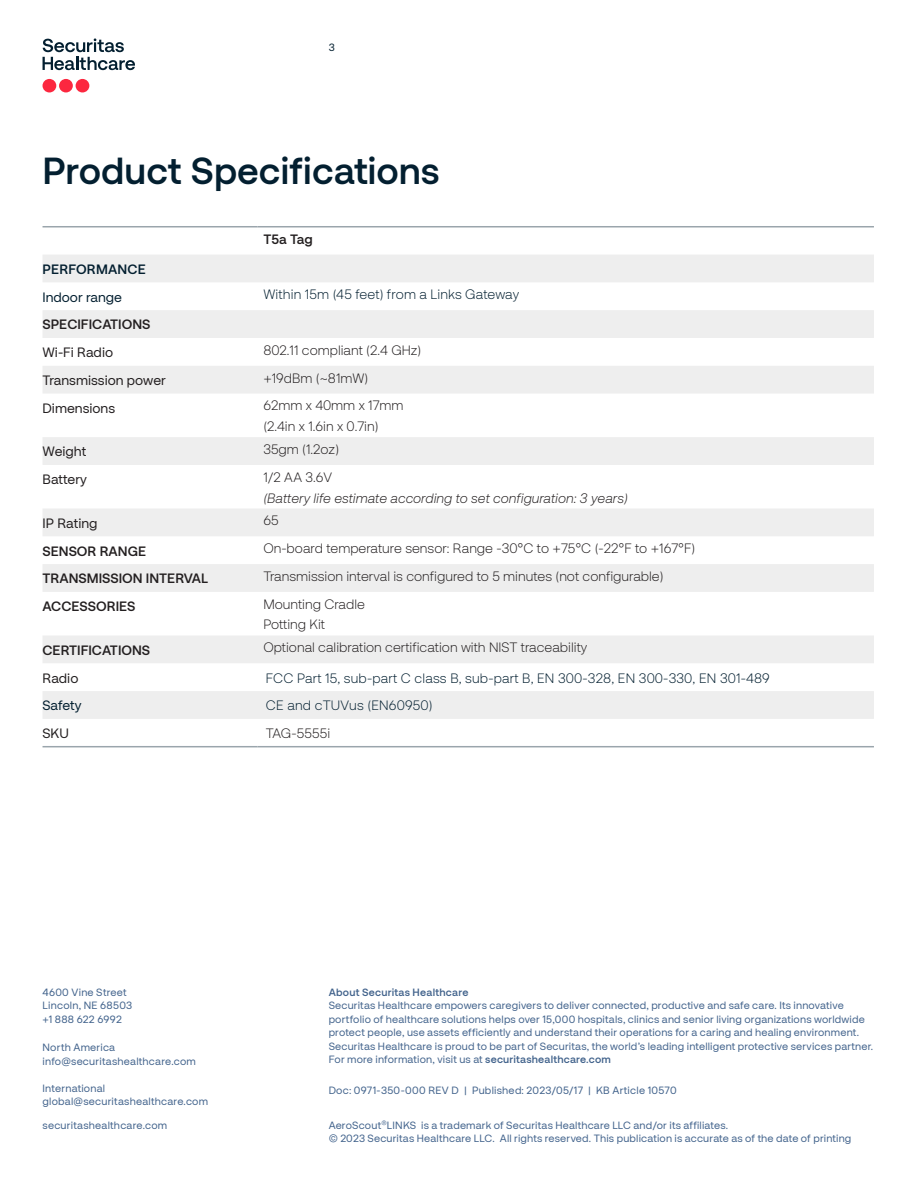
<style>
.page{position:relative;width:918px;height:1188px;background:#fff}
.page>*{position:absolute;margin:0;border:0;box-sizing:border-box;transform-origin:0 0}
.Subheader{font:700 37.5px "Securitas Pro Office";color:#031f30}
.Table_Text{font:300 13.5px "Securitas Pro Office";color:#231f20}
.Table_Text-2{font:300 13.5px "Securitas Pro Office";letter-spacing:.01em;color:#031f30}
.t1{font:700 13.5px "Securitas Pro Office";color:#231f20}
.t2{font:13.5px "Securitas Pro Office";color:#231f20}
.t3{font:italic 300 13.5px "Securitas Pro Office";color:#231f20}
.Body{font:300 13.5px "Securitas Pro Office";letter-spacing:.01em;color:#031f30}
.Pa3{font:13.5px "Securitas Pro Office";color:#031f30}
.Body-2{font:700 13.5px "Securitas Pro Office";letter-spacing:.015em;color:#031f30}
.t4{font:10.5px/13.5px "Securitas Pro Office";letter-spacing:.02em;color:#42638c}
.t5{font:700 10.5px "Securitas Pro Office";letter-spacing:.025em;color:#42638c}
.t6{font:10.5px "Securitas Pro Office";color:#031f30}
.s1{font-weight:700}
</style>
<div class="page">
<div style="left:43px;top:79px;width:13px;height:13px;background:#fc273f;border-radius:50%"></div>
<div style="left:59px;top:79px;width:14px;height:13px;background:#fc273f;border-radius:50%"></div>
<div style="left:76px;top:79px;width:13px;height:13px;background:#fc273f;border-radius:50%"></div>
<svg style="left:43px;top:38px;width:92px;height:32px"></svg>
<svg style="left:43px;top:255px;width:831px;height:464px"></svg>
<hr style="left:43px;top:226px;width:214px;height:1px;background:#9aa5ac">
<hr style="left:257px;top:226px;width:617px;height:1px;background:#9aa5ac">
<hr style="left:43px;top:746px;width:214px;height:1px;background:#9aa5ac">
<hr style="left:257px;top:746px;width:617px;height:1px;background:#9aa5ac">
<p class="t6" style="left:329px;top:41px;width:8px">3</p>
<p class="Subheader" style="left:43px;top:147px;width:399px">Product Specifications</p>
<p class="t1" style="left:263px;top:230px;width:51px">T5a Tag</p>
<p class="Body-2" style="left:43px;top:261px;width:105px">PERFORMANCE</p>
<p class="Pa3" style="left:43px;top:289px;width:81px">Indoor range</p>
<p class="Body" style="left:263px;top:286px;width:257px">Within 15m (45 feet) from a Links Gateway</p>
<p class="t1" style="left:43px;top:316px;width:109px">SPECIFICATIONS</p>
<p class="t2" style="left:43px;top:344px;width:72px">Wi-Fi Radio</p>
<p class="Table_Text" style="left:263px;top:342px;width:159px">802.11 compliant (2.4 GHz)</p>
<p class="t2" style="left:43px;top:372px;width:125px">Transmission power</p>
<p class="Table_Text" style="left:263px;top:369px;width:107px">+19dBm (~81mW)</p>
<p class="t2" style="left:43px;top:400px;width:74px">Dimensions</p>
<p class="Table_Text" style="left:263px;top:397px;width:142px">62mm x 40mm x 17mm</p>
<p class="Table_Text" style="left:263px;top:418px;width:117px">(2.4in x 1.6in x 0.7in)</p>
<p class="t2" style="left:43px;top:443px;width:45px">Weight</p>
<p class="Table_Text" style="left:263px;top:441px;width:77px">35gm (1.2oz)</p>
<p class="t2" style="left:43px;top:471px;width:46px">Battery</p>
<p class="Table_Text" style="left:263px;top:469px;width:70px">1/2 AA 3.6V</p>
<p class="t3" style="left:263px;top:489px;width:366px">(Battery life estimate according to set configuration: 3 years)</p>
<p class="t2" style="left:43px;top:515px;width:56px">IP Rating</p>
<p class="Table_Text" style="left:263px;top:512px;width:17px">65</p>
<p class="t1" style="left:43px;top:542px;width:105px">SENSOR RANGE</p>
<p class="Table_Text" style="left:263px;top:540px;width:434px">On-board temperature sensor: Range -30°C to +75°C (-22°F to +167°F)</p>
<p class="t1" style="left:43px;top:570px;width:167px">TRANSMISSION INTERVAL</p>
<p class="Table_Text" style="left:263px;top:568px;width:402px">Transmission interval is configured to 5 minutes (not configurable)</p>
<p class="t1" style="left:43px;top:598px;width:95px">ACCESSORIES</p>
<p class="Table_Text" style="left:263px;top:596px;width:103px">Mounting Cradle</p>
<p class="Table_Text" style="left:263px;top:616px;width:63px">Potting Kit</p>
<p class="t1" style="left:43px;top:642px;width:109px">CERTIFICATIONS</p>
<p class="Table_Text" style="left:263px;top:639px;width:325px">Optional calibration certification with NIST traceability</p>
<p class="t2" style="left:43px;top:669px;width:37px">Radio</p>
<p class="Table_Text-2" style="left:266px;top:669px;width:506px">FCC Part 15, sub-part C class B, sub-part B, EN 300-328, EN 300-330, EN 301-489</p>
<p class="Pa3" style="left:43px;top:697px;width:41px">Safety</p>
<p class="Table_Text-2" style="left:266px;top:697px;width:168px">CE and cTUVus (EN60950)</p>
<p class="t2" style="left:43px;top:725px;width:28px">SKU</p>
<p class="Table_Text" style="left:266px;top:725px;width:66px">TAG-5555i</p>
<p class="t4" style="left:43px;top:985px;width:91px">4600 Vine Street<br>Lincoln, NE 68503 +1 888 622 6992</p>
<p class="t4" style="left:43px;top:1041px;width:155px">North America info@securitashealthcare.com</p>
<p class="t4" style="left:43px;top:1081px;width:167px">International global@securitashealthcare.com</p>
<p class="t4" style="left:329px;top:1083px;width:349px">Doc: 0971-350-000 REV D | Published: 2023/05/17 | KB Article 10570</p>
<p class="t4" style="left:329px;top:1118px;width:524px">AeroScout<sup>®</sup>LINKS is a trademark of Securitas Healthcare LLC and/or its affiliates.<br>© 2023 Securitas Healthcare LLC. All rights reserved. This publication is accurate as of the date of printing</p>
<p class="t5" style="left:329px;top:985px;width:141px">About Securitas Healthcare</p>
<p class="t4" style="left:329px;top:998px;width:546px">Securitas Healthcare empowers caregivers to deliver connected, productive and safe care. Its innovative portfolio of healthcare solutions helps over 15,000 hospitals, clinics and senior living organizations worldwide protect people, use assets efficiently and understand their operations for a caring and healing environment.<br>Securitas Healthcare is proud to be part of Securitas, the world’s leading intelligent protective services partner.<br>For more information, visit us at <span class="s1">securitashealthcare.com</span></p>
<p class="t4" style="left:43px;top:1118px;width:126px">securitashealthcare.com</p>
</div>
